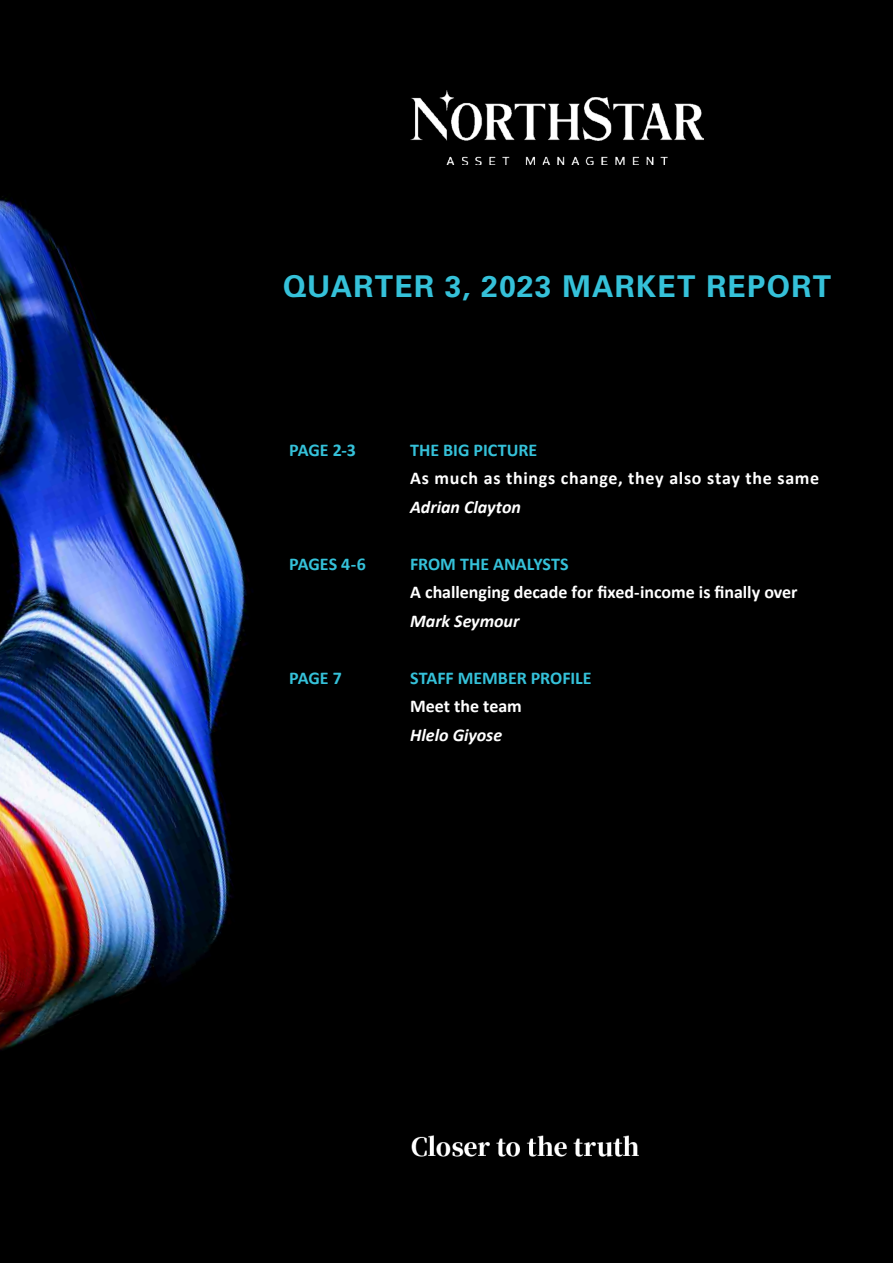
<style>
.page{position:relative;width:893px;height:1263px;background:#fff}
.page>*{position:absolute;margin:0;border:0;box-sizing:border-box;transform-origin:0 0}
.t1{font:700 30px "Univers LT Std";letter-spacing:.045em;color:#35c1d9}
.t2{font:700 18px "Calibri";color:#35c1d9}
.t3{font:700 18px "Calibri";color:#fff}
.t4{font:700 18px "Calibri";letter-spacing:.04em;color:#fff}
.t5{font:italic 700 18px "Calibri";color:#fff}
</style>
<div class="page">
<div style="left:279px;top:0;width:614px;height:1263px;background:#000"></div>
<img style="left:410px;top:1135px;width:232px;height:46px">
<img style="left:410px;top:89px;width:293px;height:76px">
<div style="left:0;top:0;width:279px;height:1263px;background:#000"></div>
<img style="left:0;top:196px;width:253px;height:854px">
<h1 class="t1" style="left:283px;top:268px;width:549px">QUARTER 3, 2023 MARKET REPORT</h1>
<p class="t2" style="left:289px;top:437px;width:69px">PAGE 2-3</p>
<p class="t2" style="left:410px;top:437px;width:129px">THE BIG PICTURE</p>
<p class="t4" style="left:410px;top:465px;width:411px">As much as things change, they also stay the same</p>
<p class="t5" style="left:410px;top:494px;width:113px">Adrian Clayton</p>
<p class="t2" style="left:289px;top:551px;width:78px">PAGES 4-6</p>
<p class="t2" style="left:410px;top:551px;width:160px">FROM THE ANALYSTS</p>
<p class="t3" style="left:410px;top:579px;width:389px">A challenging decade for fixed-income is finally over</p>
<p class="t5" style="left:410px;top:608px;width:111px">Mark Seymour</p>
<p class="t2" style="left:289px;top:665px;width:54px">PAGE 7</p>
<p class="t2" style="left:410px;top:665px;width:183px">STAFF MEMBER PROFILE</p>
<p class="t3" style="left:410px;top:693px;width:113px">Meet the team</p>
<p class="t5" style="left:410px;top:722px;width:94px">Hlelo Giyose</p>
</div>
